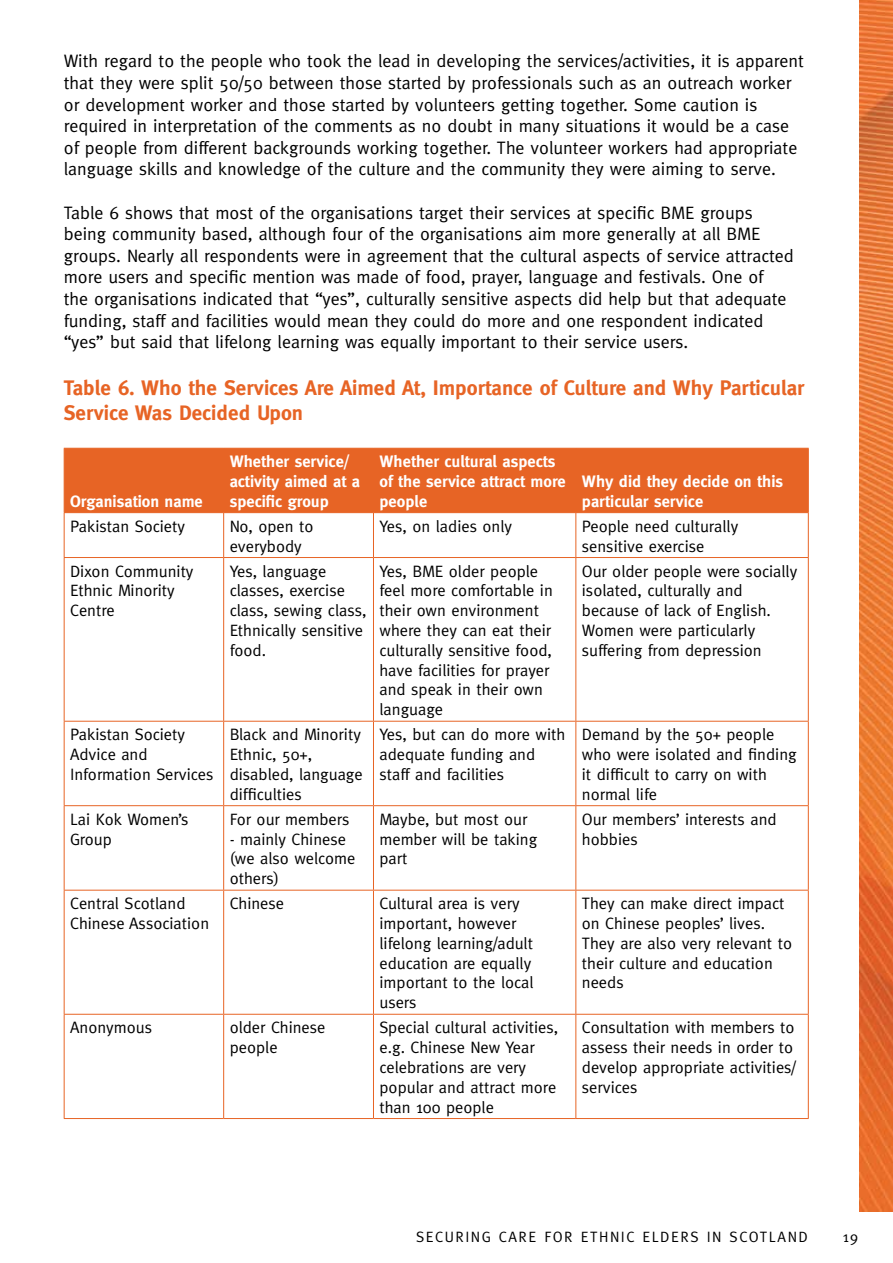
<style>
.page{position:relative;width:893px;height:1263px;background:#fff}
.page>*{position:absolute;margin:0;border:0;box-sizing:border-box;transform-origin:0 0}
.t1{font:700 21px/25.2px "Meta";color:#e76425}
.t2{font:18px/21.6px "Meta";color:#000}
.t3{font:16.5px/19.8px "Meta";color:#000}
.t4{font:700 16.5px/19.8px "Meta";color:#fff}
.t5{font:15px "Meta";letter-spacing:.1em;color:#000}
</style>
<div class="page">
<img style="left:859px;top:0;width:34px;height:1212px">
<div style="left:65px;top:449px;width:743px;height:63px;background:#e76425"></div>
<hr style="left:64px;top:448px;width:160px;height:1px;background:#e76425">
<hr style="left:64px;top:449px;width:1px;height:63px;background:#e76425">
<hr style="left:224px;top:448px;width:149px;height:1px;background:#e76425">
<hr style="left:223px;top:449px;width:1px;height:63px;background:#e76425">
<hr style="left:373px;top:448px;width:203px;height:1px;background:#e76425">
<hr style="left:373px;top:449px;width:1px;height:63px;background:#e76425">
<hr style="left:576px;top:448px;width:233px;height:1px;background:#e76425">
<hr style="left:575px;top:449px;width:1px;height:63px;background:#e76425">
<hr style="left:808px;top:449px;width:1px;height:63px;background:#e76425">
<hr style="left:64px;top:512px;width:160px;height:1px;background:#e76425">
<hr style="left:64px;top:513px;width:1px;height:44px;background:#e76425">
<hr style="left:224px;top:512px;width:149px;height:1px;background:#e76425">
<hr style="left:223px;top:513px;width:1px;height:44px;background:#e76425">
<hr style="left:373px;top:512px;width:203px;height:1px;background:#e76425">
<hr style="left:373px;top:513px;width:1px;height:44px;background:#e76425">
<hr style="left:576px;top:512px;width:233px;height:1px;background:#e76425">
<hr style="left:575px;top:513px;width:1px;height:44px;background:#e76425">
<hr style="left:808px;top:513px;width:1px;height:44px;background:#e76425">
<hr style="left:64px;top:557px;width:160px;height:1px;background:#e76425">
<hr style="left:64px;top:558px;width:1px;height:163px;background:#e76425">
<hr style="left:224px;top:557px;width:149px;height:1px;background:#e76425">
<hr style="left:223px;top:558px;width:1px;height:163px;background:#e76425">
<hr style="left:373px;top:557px;width:203px;height:1px;background:#e76425">
<hr style="left:373px;top:558px;width:1px;height:163px;background:#e76425">
<hr style="left:576px;top:557px;width:233px;height:1px;background:#e76425">
<hr style="left:575px;top:558px;width:1px;height:163px;background:#e76425">
<hr style="left:808px;top:558px;width:1px;height:163px;background:#e76425">
<hr style="left:64px;top:721px;width:160px;height:1px;background:#e76425">
<hr style="left:64px;top:721px;width:1px;height:84px;background:#e76425">
<hr style="left:224px;top:721px;width:149px;height:1px;background:#e76425">
<hr style="left:223px;top:721px;width:1px;height:84px;background:#e76425">
<hr style="left:373px;top:721px;width:203px;height:1px;background:#e76425">
<hr style="left:373px;top:721px;width:1px;height:84px;background:#e76425">
<hr style="left:576px;top:721px;width:233px;height:1px;background:#e76425">
<hr style="left:575px;top:721px;width:1px;height:84px;background:#e76425">
<hr style="left:808px;top:721px;width:1px;height:84px;background:#e76425">
<hr style="left:64px;top:805px;width:160px;height:1px;background:#e76425">
<hr style="left:64px;top:806px;width:1px;height:84px;background:#e76425">
<hr style="left:224px;top:805px;width:149px;height:1px;background:#e76425">
<hr style="left:223px;top:806px;width:1px;height:84px;background:#e76425">
<hr style="left:373px;top:805px;width:203px;height:1px;background:#e76425">
<hr style="left:373px;top:806px;width:1px;height:84px;background:#e76425">
<hr style="left:576px;top:805px;width:233px;height:1px;background:#e76425">
<hr style="left:575px;top:806px;width:1px;height:84px;background:#e76425">
<hr style="left:808px;top:806px;width:1px;height:84px;background:#e76425">
<hr style="left:64px;top:890px;width:160px;height:1px;background:#e76425">
<hr style="left:64px;top:890px;width:1px;height:124px;background:#e76425">
<hr style="left:224px;top:890px;width:149px;height:1px;background:#e76425">
<hr style="left:223px;top:890px;width:1px;height:124px;background:#e76425">
<hr style="left:373px;top:890px;width:203px;height:1px;background:#e76425">
<hr style="left:373px;top:890px;width:1px;height:124px;background:#e76425">
<hr style="left:576px;top:890px;width:233px;height:1px;background:#e76425">
<hr style="left:575px;top:890px;width:1px;height:124px;background:#e76425">
<hr style="left:808px;top:890px;width:1px;height:124px;background:#e76425">
<hr style="left:64px;top:1014px;width:160px;height:1px;background:#e76425">
<hr style="left:64px;top:1015px;width:1px;height:103px;background:#e76425">
<hr style="left:224px;top:1014px;width:149px;height:1px;background:#e76425">
<hr style="left:223px;top:1015px;width:1px;height:103px;background:#e76425">
<hr style="left:373px;top:1014px;width:203px;height:1px;background:#e76425">
<hr style="left:373px;top:1015px;width:1px;height:103px;background:#e76425">
<hr style="left:576px;top:1014px;width:233px;height:1px;background:#e76425">
<hr style="left:575px;top:1015px;width:1px;height:103px;background:#e76425">
<hr style="left:808px;top:1015px;width:1px;height:103px;background:#e76425">
<hr style="left:64px;top:1118px;width:160px;height:1px;background:#e76425">
<hr style="left:224px;top:1118px;width:149px;height:1px;background:#e76425">
<hr style="left:373px;top:1118px;width:203px;height:1px;background:#e76425">
<hr style="left:576px;top:1118px;width:233px;height:1px;background:#e76425">
<p class="t2" style="left:64px;top:50px;width:742px">With regard to the people who took the lead in developing the services/activities, it is apparent that they were split 50/50 between those started by professionals such as an outreach worker or development worker and those started by volunteers getting together. Some caution is required in interpretation of the comments as no doubt in many situations it would be a case of people from different backgrounds working together. The volunteer workers had appropriate language skills and knowledge of the culture and the community they were aiming to serve.</p>
<p class="t2" style="left:64px;top:201px;width:732px">Table 6 shows that most of the organisations target their services at specific BME groups being community based, although four of the organisations aim more generally at all BME groups. Nearly all respondents were in agreement that the cultural aspects of service attracted more users and specific mention was made of food, prayer, language and festivals. One of<br>the organisations indicated that “yes”, culturally sensitive aspects did help but that adequate funding, staff and facilities would mean they could do more and one respondent indicated “yes” but said that lifelong learning was equally important to their service users.</p>
<p class="t1" style="left:64px;top:375px;width:742px">Table 6. Who the Services Are Aimed At, Importance of Culture and Why Particular<br>Service Was Decided Upon</p>
<p class="t4" style="left:70px;top:491px;width:134px">Organisation name</p>
<p class="t4" style="left:230px;top:451px;width:132px">Whether service/ activity aimed at a specific group</p>
<p class="t4" style="left:379px;top:451px;width:188px">Whether cultural aspects of the service attract more people</p>
<p class="t4" style="left:582px;top:471px;width:203px">Why did they decide on this particular service</p>
<p class="t3" style="left:70px;top:516px;width:117px">Pakistan Society</p>
<p class="t3" style="left:230px;top:516px;width:85px">No, open to everybody</p>
<p class="t3" style="left:379px;top:516px;width:134px">Yes, on ladies only</p>
<p class="t3" style="left:582px;top:516px;width:158px">People need culturally sensitive exercise</p>
<p class="t3" style="left:70px;top:561px;width:125px">Dixon Community<br>Ethnic Minority<br>Centre</p>
<p class="t3" style="left:230px;top:561px;width:138px">Yes, language classes, exercise class, sewing class,<br>Ethnically sensitive food.</p>
<p class="t3" style="left:379px;top:561px;width:175px">Yes, BME older people feel more comfortable in their own environment where they can eat their culturally sensitive food, have facilities for prayer and speak in their own language</p>
<p class="t3" style="left:582px;top:561px;width:217px">Our older people were socially isolated, culturally and because of lack of English.<br>Women were particularly suffering from depression</p>
<p class="t3" style="left:70px;top:724px;width:145px">Pakistan Society<br>Advice and<br>Information Services</p>
<p class="t3" style="left:230px;top:724px;width:135px">Black and Minority<br>Ethnic, 50+, disabled, language difficulties</p>
<p class="t3" style="left:379px;top:724px;width:187px">Yes, but can do more with adequate funding and staff and facilities</p>
<p class="t3" style="left:582px;top:724px;width:216px">Demand by the 50+ people who were isolated and finding it difficult to carry on with normal life</p>
<p class="t3" style="left:70px;top:809px;width:120px">Lai Kok Women’s<br>Group</p>
<p class="t3" style="left:230px;top:809px;width:121px">For our members</p>
<p class="t3" style="left:379px;top:809px;width:159px">Maybe, but most our member will be taking part</p>
<p class="t3" style="left:582px;top:809px;width:196px">Our members’ interests and hobbies</p>
<p class="t3" style="left:230px;top:829px;width:127px">- mainly Chinese (we also welcome others)</p>
<p class="t3" style="left:70px;top:893px;width:141px">Central Scotland<br>Chinese Association</p>
<p class="t3" style="left:230px;top:893px;width:56px">Chinese</p>
<p class="t3" style="left:379px;top:893px;width:156px">Cultural area is very important, however lifelong learning/adult education are equally important to the local users</p>
<p class="t3" style="left:582px;top:893px;width:212px">They can make direct impact on Chinese peoples’ lives.<br>They are also very relevant to their culture and education needs</p>
<p class="t3" style="left:70px;top:1017px;width:84px">Anonymous</p>
<p class="t3" style="left:230px;top:1017px;width:97px">older Chinese people</p>
<p class="t3" style="left:379px;top:1017px;width:180px">Special cultural activities, e.g. Chinese New Year celebrations are very popular and attract more than 100 people</p>
<p class="t3" style="left:582px;top:1017px;width:216px">Consultation with members to assess their needs in order to develop appropriate activities/ services</p>
<p class="t5" style="left:416px;top:1228px;width:393px">SECURING CARE FOR ETHNIC ELDERS IN SCOTLAND</p>
<p class="t5" style="left:843px;top:1228px;width:17px">19</p>
</div>
